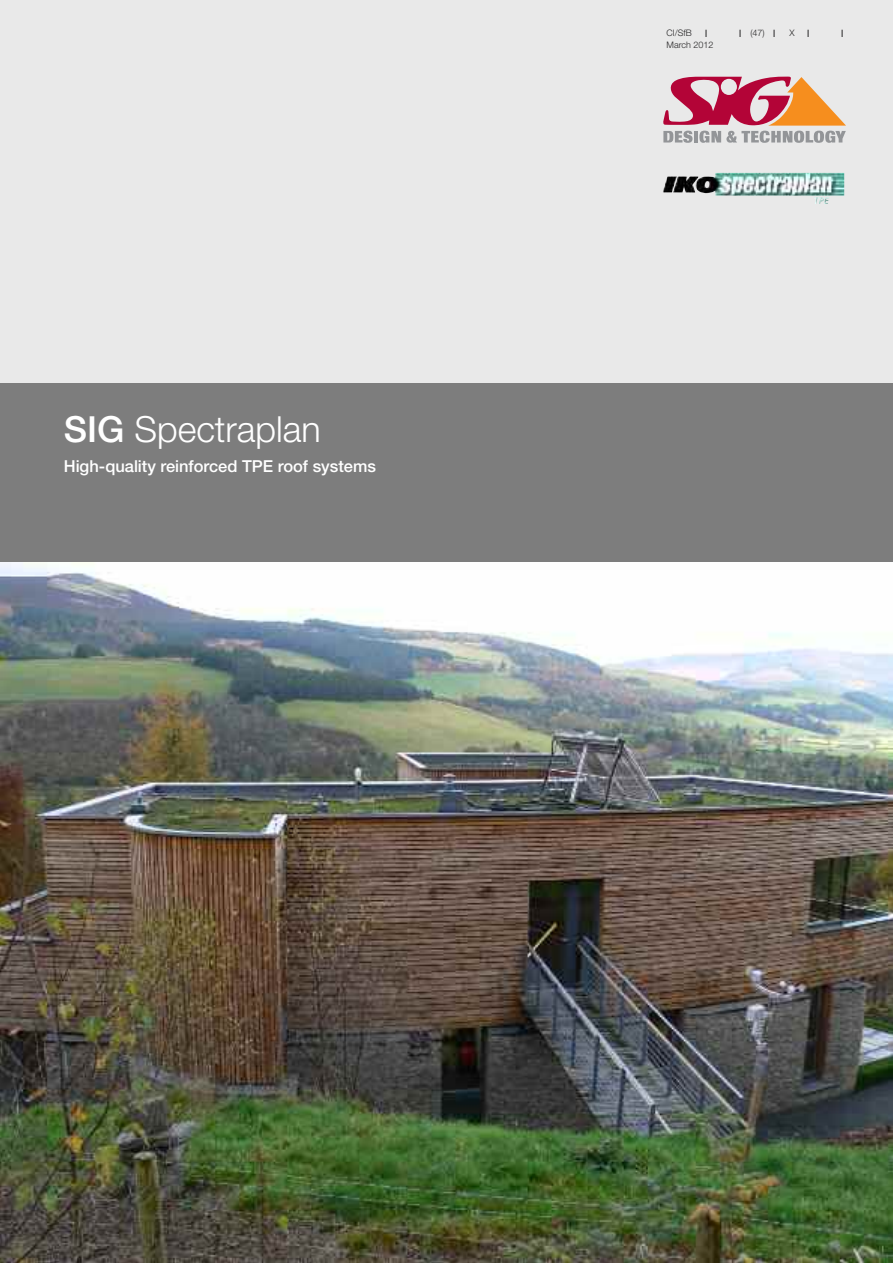
<style>
.page{position:relative;width:893px;height:1263px;background:#fff}
.page>*{position:absolute;margin:0;border:0;box-sizing:border-box;transform-origin:0 0}
.t1{font:300 36px "Helvetica Neue";color:#fff}
.t2{font:500 16.5px "Helvetica Neue";color:#fff}
.t3{font:300 9px "Helvetica Neue";color:#272627}
.s1{font-weight:500}
</style>
<div class="page">
<div style="left:0;top:0;width:893px;height:1262px;background:#e9e9e9"></div>
<svg style="left:663px;top:77px;width:183px;height:66px"></svg>
<img style="left:0;top:561px;width:893px;height:702px">
<div style="left:0;top:383px;width:893px;height:178px;background:#7d7d7d"></div>
<img style="left:663px;top:173px;width:181px;height:31px">
<h1 class="t1" style="left:64px;top:417px;width:259px"><span class="s1">SIG</span> Spectraplan</h1>
<p class="t2" style="left:64px;top:461px;width:314px">High-quality reinforced TPE roof systems</p>
<p class="t3" style="left:667px;top:30px;width:27px">CI/SfB</p>
<p class="t3" style="left:750px;top:30px;width:16px">(47)</p>
<p class="t3" style="left:789px;top:30px;width:7px">X</p>
<p class="t3" style="left:667px;top:42px;width:48px">March 2012</p>
</div>
